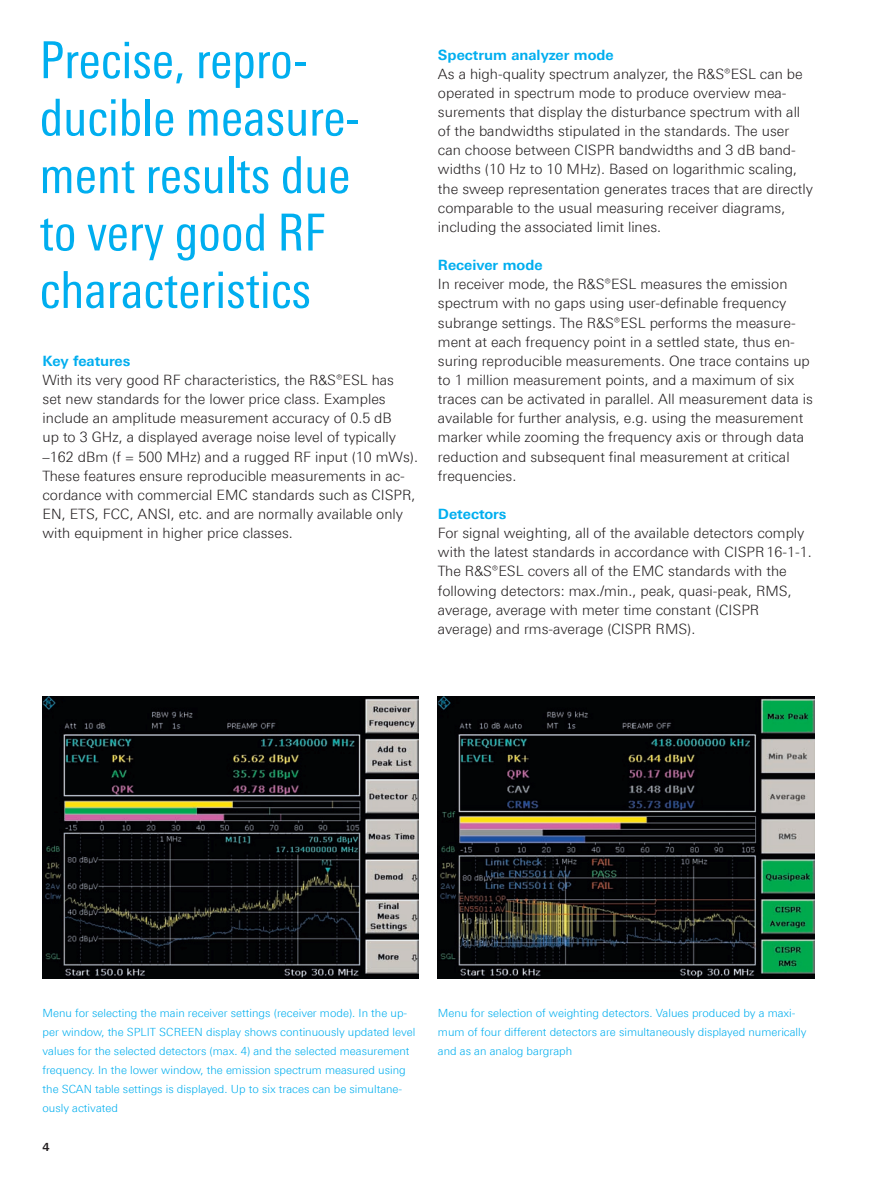
<style>
.page{position:relative;width:893px;height:1191px;background:#fff}
.page>*{position:absolute;margin:0;border:0;box-sizing:border-box;transform-origin:0 0}
.t1{font:51px/57.4px "Linotype Univers 420 Cn";color:#00aeef}
.t2{font:300 14.25px/19.2px "Linotype Univers 330";color:#231f20}
.t3{font:700 14.25px "Linotype Univers 630";color:#00aeef}
.t4{font:300 11.25px/19.2px "Linotype Univers 330";color:#00aeef}
.t5{font:700 11.25px "Linotype Univers 630";color:#231f20}
</style>
<div class="page">
<img style="left:43px;top:696px;width:376px;height:282px">
<img style="left:438px;top:696px;width:376px;height:282px">
<h1 class="t1" style="left:40px;top:31px;width:322px">Precise, repro&shy;ducible measure&shy;ment results due to very good RF characteristics</h1>
<p class="t3" style="left:43px;top:352px;width:89px">Key features</p>
<p class="t2" style="left:43px;top:370px;width:377px">With its very good RF characteristics, the R&amp;S®ESL has<br>set new standards for the lower price class. Examples include an amplitude measurement accuracy of 0.5 dB<br>up to 3 GHz, a displayed average noise level of typically –162 dBm (f = 500 MHz) and a rugged RF input (10 mWs).<br>These features ensure reproducible measurements in ac&shy;cordance with commercial EMC standards such as CISPR, EN, ETS, FCC, ANSI, etc. and are normally available only with equipment in higher price classes.</p>
<p class="t3" style="left:438px;top:46px;width:177px">Spectrum analyzer mode</p>
<p class="t2" style="left:438px;top:64px;width:377px">As a high-quality spectrum analyzer, the R&amp;S®ESL can be operated in spectrum mode to produce overview mea&shy;surements that display the disturbance spectrum with all of the bandwidths stipulated in the standards. The user can choose between CISPR bandwidths and 3 dB band&shy;widths (10 Hz to 10 MHz). Based on logarithmic scaling, the sweep representation generates traces that are directly comparable to the usual measuring receiver diagrams, including the associated limit lines.</p>
<p class="t3" style="left:438px;top:256px;width:106px">Receiver mode</p>
<p class="t2" style="left:438px;top:274px;width:376px">In receiver mode, the R&amp;S®ESL measures the emission spectrum with no gaps using user-definable frequency subrange settings. The R&amp;S®ESL performs the measure&shy;ment at each frequency point in a settled state, thus en&shy;suring reproducible measurements. One trace contains up to 1 million measurement points, and a maximum of six traces can be activated in parallel. All measurement data is available for further analysis, e.g. using the measurement marker while zooming the frequency axis or through data reduction and subsequent final measurement at critical frequencies.</p>
<p class="t3" style="left:438px;top:505px;width:70px">Detectors</p>
<p class="t2" style="left:438px;top:523px;width:375px">For signal weighting, all of the available detectors comply with the latest standards in accordance with CISPR16‑1‑1.<br>The R&amp;S®ESL covers all of the EMC standards with the following detectors: max./min., peak, quasi-peak, RMS, average, average with meter time constant (CISPR average) and rms-average (CISPR RMS).</p>
<p class="t4" style="left:43px;top:1003px;width:374px">Menu for selecting the main receiver settings (receiver mode). In the up&shy;per window, the SPLIT SCREEN display shows continuously updated level values for the selected detectors (max. 4) and the selected measurement frequency. In the lower window, the emission spectrum measured using the SCAN table settings is displayed. Up to six traces can be simultane&shy;ously activated</p>
<p class="t5" style="left:43px;top:1139px;width:9px">4</p>
<p class="t4" style="left:438px;top:1003px;width:370px">Menu for selection of weighting detectors. Values produced by a maxi&shy;mum of four different detectors are simultaneously displayed numerically and as an analog bargraph</p>
</div>
